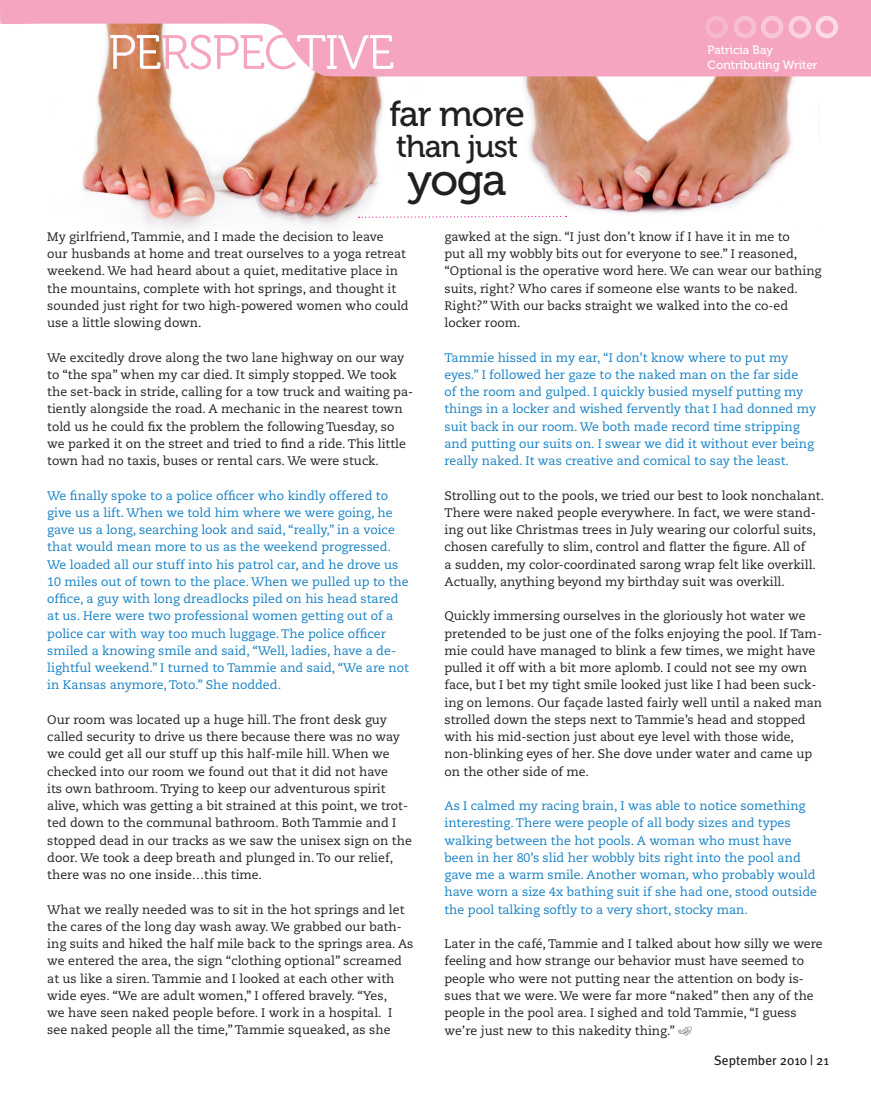
<style>
.page{position:relative;width:871px;height:1107px;background:#fff}
.page>*{position:absolute;margin:0;border:0;box-sizing:border-box;transform-origin:0 0}
.t1{font:45px "Museo 500";color:#231f20}
.t2{font:36px "Museo 500";letter-spacing:-.03em;color:#231f20}
.t3{font:31.5px "Museo 500";letter-spacing:-.03em;color:#231f20}
.t4{font:13.5px "Meta Plus";color:#231f20}
.t5{font:12.3px/17.2px "Caecilia LT Std";color:#231f20}
.t6{font:12.3px/17.2px "Caecilia LT Std";color:#1681c4}
.t7{font:12px "Museo 500";color:#fff}
.s1{font-family:"Type Embellishments One Let Plain";font-size:12px}
</style>
<div class="page">
<img style="left:523px;top:77px;width:271px;height:140px">
<img style="left:82px;top:77px;width:301px;height:152px">
<svg style="left:0;top:0;width:871px;height:77px;background:#f5b1c6"></svg>
<div style="left:761px;top:16px;width:22px;height:22px;border:4px solid #fff;border-radius:50%"></div>
<div style="left:734px;top:16px;width:22px;height:22px;border:4px solid #fff;border-radius:50%"></div>
<div style="left:705px;top:16px;width:23px;height:22px;border:4px solid #fff;border-radius:50%"></div>
<div style="left:815px;top:16px;width:23px;height:22px;border:4px solid #fff;border-radius:50%"></div>
<div style="left:788px;top:16px;width:23px;height:22px;border:4px solid #fff;border-radius:50%"></div>
<svg style="left:110px;top:34px;width:283px;height:35px"></svg>
<svg style="left:358px;top:215px;width:208px;height:3px"></svg>
<p class="t2" style="left:389px;top:94px;width:137px">far more</p>
<p class="t3" style="left:396px;top:129px;width:124px">than just</p>
<p class="t1" style="left:408px;top:155px;width:101px">yoga</p>
<p class="t7" style="left:707px;top:44px;width:67px">Patricia Bay</p>
<p class="t7" style="left:707px;top:58px;width:111px">Contributing Writer</p>
<p class="t5" style="left:47px;top:228px;width:363px">My girlfriend, Tammie, and I made the decision to leave<br>our husbands at home and treat ourselves to a yoga retreat weekend. We had heard about a quiet, meditative place in the mountains, complete with hot springs, and thought it sounded just right for two high-powered women who could use a little slowing down.</p>
<p class="t5" style="left:47px;top:349px;width:367px">We excitedly drove along the two lane highway on our way to “the spa” when my car died. It simply stopped. We took the set-back in stride, calling for a tow truck and waiting pa&shy;tiently alongside the road. A mechanic in the nearest town told us he could fix the problem the following Tuesday, so we parked it on the street and tried to find a ride. This little town had no taxis, buses or rental cars. We were stuck.</p>
<p class="t6" style="left:47px;top:487px;width:363px">We finally spoke to a police officer who kindly offered to give us a lift. When we told him where we were going, he gave us a long, searching look and said, “really,” in a voice that would mean more to us as the weekend progressed.<br>We loaded all our stuff into his patrol car, and he drove us 10 miles out of town to the place. When we pulled up to the office, a guy with long dreadlocks piled on his head stared at us. Here were two professional women getting out of a police car with way too much luggage. The police officer smiled a knowing smile and said, “Well, ladies, have a de&shy;lightful weekend.” I turned to Tammie and said, “We are not in Kansas anymore, Toto.” She nodded.</p>
<p class="t5" style="left:47px;top:711px;width:366px">Our room was located up a huge hill. The front desk guy called security to drive us there because there was no way we could get all our stuff up this half-mile hill. When we checked into our room we found out that it did not have<br>its own bathroom. Trying to keep our adventurous spirit alive, which was getting a bit strained at this point, we trot&shy;ted down to the communal bathroom. Both Tammie and I stopped dead in our tracks as we saw the unisex sign on the door. We took a deep breath and plunged in. To our relief, there was no one inside…this time.</p>
<p class="t5" style="left:47px;top:901px;width:368px">What we really needed was to sit in the hot springs and let the cares of the long day wash away. We grabbed our bath&shy;ing suits and hiked the half mile back to the springs area. As we entered the area, the sign “clothing optional” screamed at us like a siren. Tammie and I looked at each other with wide eyes. “We are adult women,” I offered bravely. “Yes,<br>we have seen naked people before. I work in a hospital. I see naked people all the time,” Tammie squeaked, as she</p>
<p class="t5" style="left:444px;top:228px;width:378px">gawked at the sign. “I just don’t know if I have it in me to<br>put all my wobbly bits out for everyone to see.” I reasoned, “Optional is the operative word here. We can wear our bathing suits, right? Who cares if someone else wants to be naked.<br>Right?” With our backs straight we walked into the co-ed locker room.</p>
<p class="t6" style="left:444px;top:349px;width:373px">Tammie hissed in my ear, “I don’t know where to put my eyes.” I followed her gaze to the naked man on the far side<br>of the room and gulped. I quickly busied myself putting my things in a locker and wished fervently that I had donned my suit back in our room. We both made record time stripping and putting our suits on. I swear we did it without ever being really naked. It was creative and comical to say the least.</p>
<p class="t5" style="left:444px;top:487px;width:381px">Strolling out to the pools, we tried our best to look nonchalant.<br>There were naked people everywhere. In fact, we were stand&shy;ing out like Christmas trees in July wearing our colorful suits, chosen carefully to slim, control and flatter the figure. All of<br>a sudden, my color-coordinated sarong wrap felt like overkill.<br>Actually, anything beyond my birthday suit was overkill.</p>
<p class="t5" style="left:444px;top:608px;width:379px">Quickly immersing ourselves in the gloriously hot water we pretended to be just one of the folks enjoying the pool. If Tam&shy;mie could have managed to blink a few times, we might have pulled it off with a bit more aplomb. I could not see my own face, but I bet my tight smile looked just like I had been suck&shy;ing on lemons. Our façade lasted fairly well until a naked man strolled down the steps next to Tammie’s head and stopped with his mid-section just about eye level with those wide, non-blinking eyes of her. She dove under water and came up on the other side of me.</p>
<p class="t6" style="left:444px;top:797px;width:374px">As I calmed my racing brain, I was able to notice something interesting. There were people of all body sizes and types walking between the hot pools. A woman who must have been in her 80’s slid her wobbly bits right into the pool and gave me a warm smile. Another woman, who probably would have worn a size 4x bathing suit if she had one, stood outside the pool talking softly to a very short, stocky man.</p>
<p class="t5" style="left:444px;top:935px;width:380px">Later in the café, Tammie and I talked about how silly we were feeling and how strange our behavior must have seemed to people who were not putting near the attention on body is&shy;sues that we were. We were far more “naked” then any of the people in the pool area. I sighed and told Tammie, “I guess we’re just new to this nakedity thing.” <span class="s1">v</span></p>
<p class="t4" style="left:714px;top:1053px;width:116px">September 2010 | 21</p>
</div>
